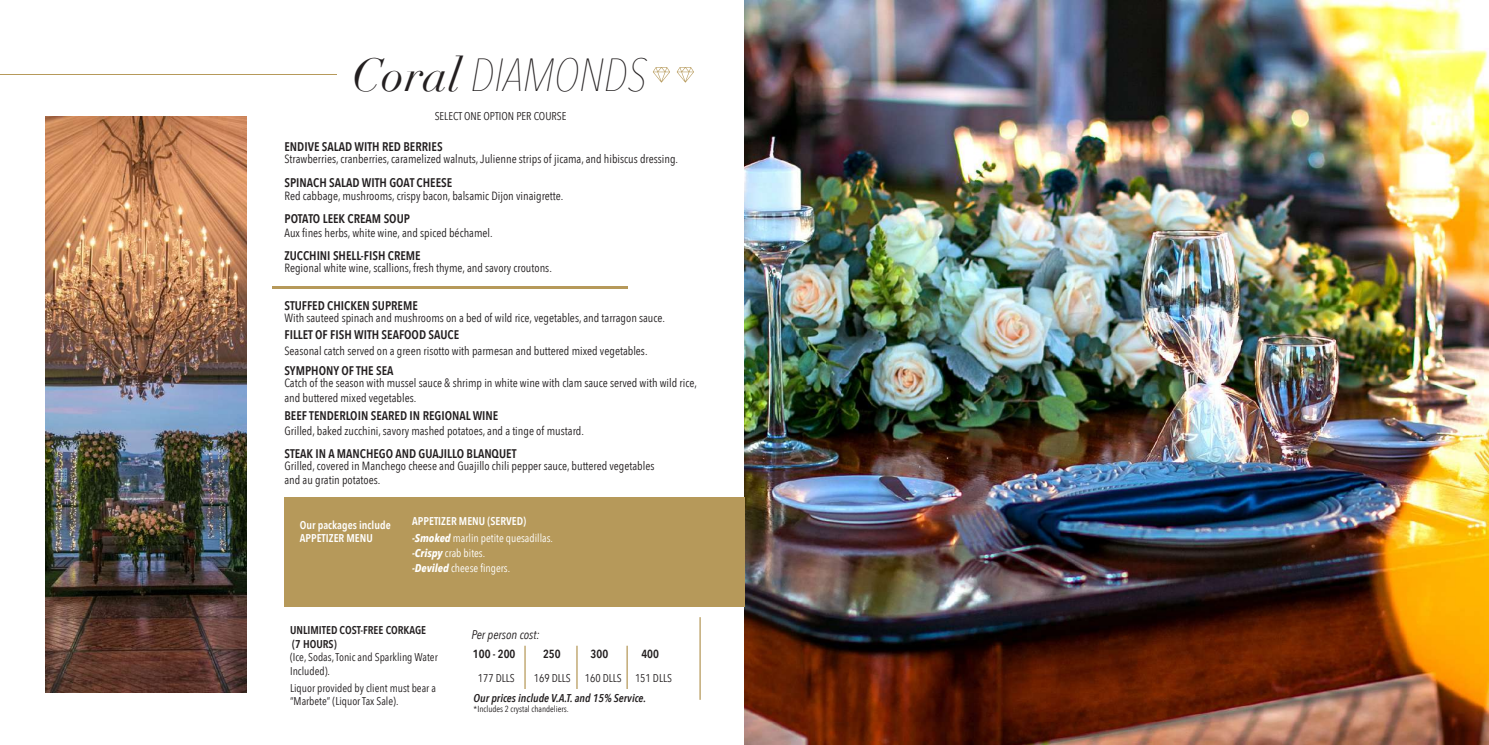
<style>
.page{position:relative;width:1489px;height:745px;background:#fff}
.page>*{position:absolute;margin:0;border:0;box-sizing:border-box;transform-origin:0 0}
.t1{font:italic 200 46.25px "Avenir Next Condensed";color:#231f20}
.t2{font:600 12.5px "Avenir Next Condensed";color:#231f20}
.t3{font:italic 12.5px "Avenir Next Condensed";color:#231f20}
.t4{font:11.88px/14.2px "Avenir Next Condensed";color:#231f20}
.t5{font:600 11.75px "Avenir Next Condensed";color:#231f20}
.t6{font:11.25px/13.5px "Avenir Next Condensed";color:#231f20}
.t7{font:11.25px/17px "Avenir Next Condensed";color:#fff}
.t8{font:italic 600 11.25px "Avenir Next Condensed";color:#231f20}
.t9{font:600 11.25px/13.5px "Avenir Next Condensed";color:#231f20}
.t10{font:600 11.25px/13.5px "Avenir Next Condensed";color:#fff}
.t11{font:8.75px "Avenir Next Condensed";color:#231f20}
.s1{font-family:"Didot";font-weight:400}
.s2{font-weight:600}
.s3{font-weight:700;font-style:italic}
</style>
<div class="page">
<img style="left:744px;top:0;width:744px;height:744px">
<hr style="left:1px;top:74px;width:336px;height:1px;background:#b6995a">
<svg style="left:676px;top:67px;width:18px;height:15px"></svg>
<svg style="left:653px;top:67px;width:17px;height:15px"></svg>
<hr style="left:272px;top:286px;width:355px;height:2px;background:#b6995a">
<hr style="left:699px;top:616px;width:1px;height:83px;background:#b6995a">
<img style="left:45px;top:116px;width:201px;height:576px">
<hr style="left:524px;top:645px;width:1px;height:43px;background:#b6995a">
<hr style="left:576px;top:645px;width:1px;height:43px;background:#b6995a">
<hr style="left:626px;top:645px;width:1px;height:43px;background:#b6995a">
<div style="left:284px;top:497px;width:460px;height:109px;background:#b6995a"></div>
<h1 class="t1" style="left:352px;top:48px;width:296px"><span class="s1">Coral</span> DIAMONDS</h1>
<p class="t6" style="left:434px;top:108px;width:133px">SELECT ONE OPTION PER COURSE</p>
<p class="t2" style="left:284px;top:136px;width:160px">ENDIVE SALAD WITH RED BERRIES</p>
<p class="t4" style="left:284px;top:151px;width:395px">Strawberries, cranberries, caramelized walnuts, Julienne strips of jicama, and hibiscus dressing.</p>
<p class="t2" style="left:284px;top:172px;width:169px">SPINACH SALAD WITH GOAT CHEESE</p>
<p class="t4" style="left:284px;top:188px;width:280px">Red cabbage, mushrooms, crispy bacon, balsamic Dijon vinaigrette.</p>
<p class="t2" style="left:284px;top:208px;width:127px">POTATO LEEK CREAM SOUP</p>
<p class="t4" style="left:284px;top:225px;width:210px">Aux fines herbs, white wine, and spiced béchamel.</p>
<p class="t2" style="left:284px;top:244px;width:138px">ZUCCHINI SHELL-FISH CREME</p>
<p class="t4" style="left:284px;top:259px;width:269px">Regional white wine, scallions, fresh thyme, and savory croutons.</p>
<p class="t2" style="left:284px;top:294px;width:135px">STUFFED CHICKEN SUPREME</p>
<p class="t4" style="left:284px;top:309px;width:382px">With sauteed spinach and mushrooms on a bed of wild rice, vegetables, and tarragon sauce.</p>
<p class="t2" style="left:284px;top:324px;width:176px">FILLET OF FISH WITH SEAFOOD SAUCE</p>
<p class="t4" style="left:284px;top:343px;width:364px">Seasonal catch served on a green risotto with parmesan and buttered mixed vegetables.</p>
<p class="t2" style="left:284px;top:360px;width:110px">SYMPHONY OF THE SEA</p>
<p class="t4" style="left:284px;top:375px;width:414px">Catch of the season with mussel sauce &amp; shrimp in white wine with clam sauce served with wild rice, and buttered mixed vegetables.</p>
<p class="t2" style="left:284px;top:404px;width:215px">BEEF TENDERLOIN SEARED IN REGIONAL WINE</p>
<p class="t4" style="left:284px;top:422px;width:301px">Grilled, baked zucchini, savory mashed potatoes, and a tinge of mustard.</p>
<p class="t2" style="left:284px;top:442px;width:233px">STEAK IN A MANCHEGO AND GUAJILLO BLANQUET</p>
<p class="t4" style="left:284px;top:458px;width:371px">Grilled, covered in Manchego cheese and Guajillo chili pepper sauce, buttered vegetables and au gratin potatoes.</p>
<p class="t10" style="left:300px;top:517px;width:92px">Our packages include<br>APPETIZER MENU</p>
<p class="t7" style="left:412px;top:511px;width:142px"><span class="s2">APPETIZER MENU (SERVED) </span><span class="s3">-Smoked</span> marlin petite quesadillas.</p>
<p class="t7" style="left:412px;top:545px;width:99px;line-height:14.5px"><span class="s3">-Crispy</span> crab bites. <span class="s3">-Deviled</span> cheese fingers.</p>
<p class="t9" style="left:290px;top:622px;width:137px">UNLIMITED COST-FREE CORKAGE (7 HOURS)</p>
<p class="t6" style="left:290px;top:649px;width:149px">(Ice, Sodas, Tonic and Sparkling Water<br>Included).</p>
<p class="t6" style="left:290px;top:680px;width:147px">Liquor provided by client must bear a “Marbete” (Liquor Tax Sale).</p>
<p class="t3" style="left:471px;top:626px;width:70px">Per person cost:</p>
<p class="t5" style="left:473px;top:643px;width:44px">100 - 200</p>
<p class="t5" style="left:543px;top:643px;width:19px">250</p>
<p class="t5" style="left:590px;top:643px;width:19px">300</p>
<p class="t5" style="left:641px;top:643px;width:19px">400</p>
<p class="t6" style="left:478px;top:670px;width:38px">177 DLLS</p>
<p class="t6" style="left:534px;top:670px;width:38px">169 DLLS</p>
<p class="t6" style="left:585px;top:670px;width:89px">160 DLLS 151 DLLS</p>
<p class="t8" style="left:473px;top:690px;width:174px">Our prices include V.A.T. and 15% Service.</p>
<p class="t11" style="left:473px;top:701px;width:97px">*Includes 2 crystal chandeliers.</p>
</div>
